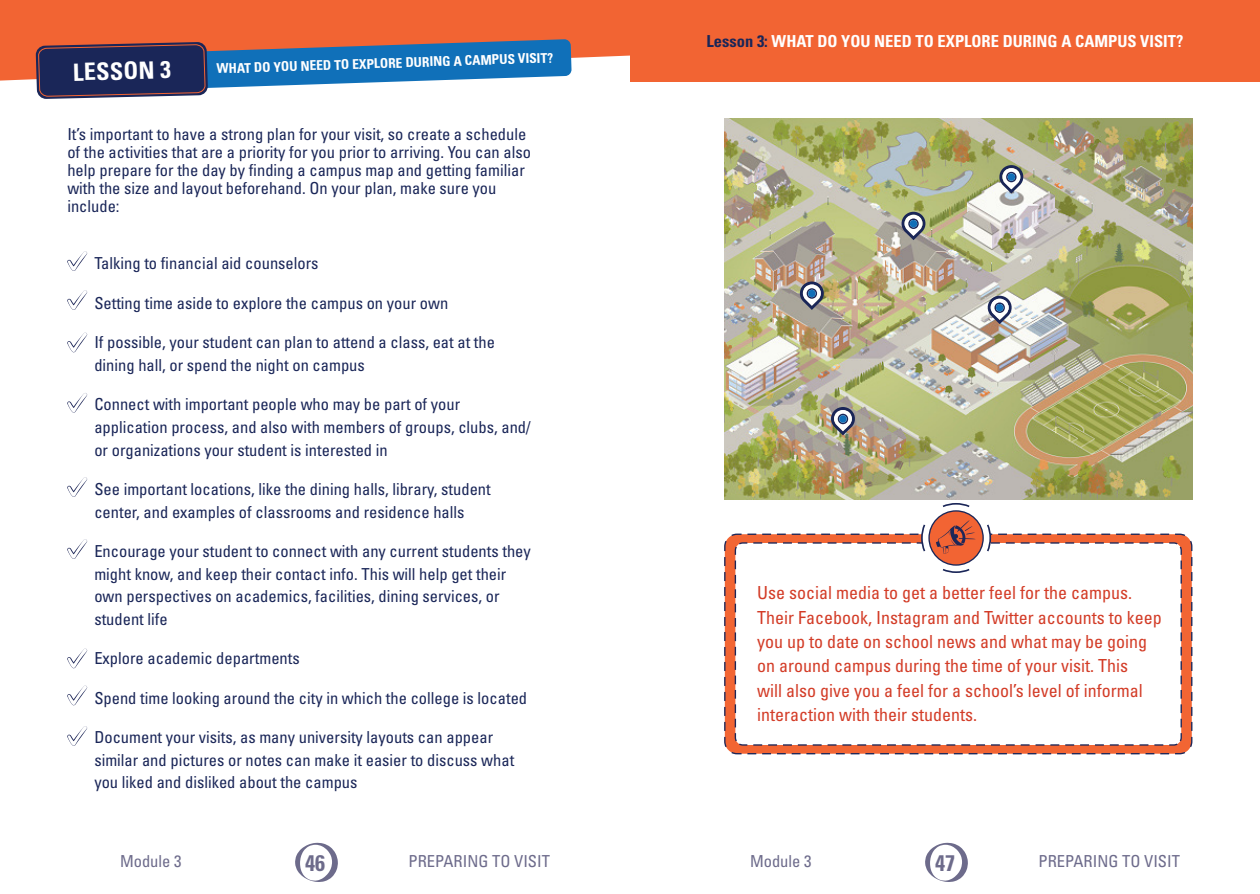
<style>
.page{position:relative;width:1260px;height:894px;background:#fff}
.page>*{position:absolute;margin:0;border:0;box-sizing:border-box;transform-origin:0 0}
.t1{font:700 condensed 24px "Univers";color:#fff}
.t2{font:700 condensed 22.5px "Univers LT Std";color:#6d6b8b}
.t3{font:condensed 18px/24.3px "Univers LT Std";color:#d33c27}
.t4{font:condensed 16.5px/22.5px "Univers LT Std";color:#1a2658}
.t5{font:700 condensed 16.5px "Univers LT Std";color:#fff}
.t6{font:condensed 16.5px "Univers LT Std";color:#6d6b8b}
.t7{font:700 condensed 13.5px "Univers LT Std";color:#fff}
.s1{font-weight:700;font-size:18px;color:#fff}
.s2{color:#1a2658}
</style>
<div class="page">
<svg style="left:295px;top:842px;width:43px;height:39px"></svg>
<svg style="left:925px;top:842px;width:42px;height:39px"></svg>
<div style="left:0;top:0;width:630px;height:81px;background:#f26433"></div>
<svg style="left:36px;top:39px;width:535px;height:60px"></svg>
<div style="left:630px;top:0;width:629px;height:82px;background:#f26433"></div>
<img style="left:724px;top:118px;width:468px;height:381px">
<svg style="left:724px;top:533px;width:468px;height:221px;background:#e5683f"></svg>
<svg style="left:734px;top:541px;width:448px;height:205px"></svg>
<svg style="left:986px;top:295px;width:26px;height:29px"></svg>
<svg style="left:900px;top:212px;width:26px;height:28px"></svg>
<svg style="left:998px;top:165px;width:26px;height:28px"></svg>
<svg style="left:798px;top:281px;width:27px;height:29px"></svg>
<svg style="left:829px;top:407px;width:27px;height:28px"></svg>
<svg style="left:67px;top:251px;width:20px;height:20px"></svg>
<svg style="left:67px;top:290px;width:20px;height:20px"></svg>
<svg style="left:67px;top:332px;width:20px;height:20px"></svg>
<svg style="left:67px;top:393px;width:20px;height:19px"></svg>
<svg style="left:67px;top:477px;width:20px;height:19px"></svg>
<svg style="left:67px;top:539px;width:20px;height:19px"></svg>
<svg style="left:67px;top:648px;width:20px;height:20px"></svg>
<svg style="left:67px;top:685px;width:20px;height:20px"></svg>
<svg style="left:67px;top:726px;width:20px;height:19px"></svg>
<svg style="left:744px;top:503px;width:425px;height:70px"></svg>
<p class="t1" style="left:73px;top:57px;width:99px;rotate:-1deg">LESSON 3</p>
<p class="t7" style="left:216px;top:61px;width:338px;rotate:-2deg">WHAT DO YOU NEED TO EXPLORE DURING A CAMPUS VISIT?</p>
<p class="t4" style="left:67px;top:124px;width:465px;line-height:18px">It’s important to have a strong plan for your visit, so create a schedule of the activities that are a priority for you prior to arriving. You can also help prepare for the day by finding a campus map and getting familiar with the size and layout beforehand. On your plan, make sure you include:</p>
<p class="t4" style="left:67px;top:252px;width:253px"><span class="s1">•</span> Talking to financial aid counselors</p>
<p class="t4" style="left:67px;top:291px;width:382px"><span class="s1">•</span> Setting time aside to explore the campus on your own</p>
<p class="t4" style="left:94px;top:331px;width:402px;text-indent:-27px"><span class="s1">•</span> If possible, your student can plan to attend a class, eat at the dining hall, or spend the night on campus</p>
<p class="t4" style="left:94px;top:393px;width:438px;text-indent:-27px"><span class="s1">•</span> Connect with important people who may be part of your application process, and also with members of groups, clubs, and/ or organizations your student is interested in</p>
<p class="t4" style="left:67px;top:477px;width:425px;text-align:center"><span class="s1">•</span> See important locations, like the dining halls, library, student center, and examples of classrooms and residence halls</p>
<p class="t4" style="left:94px;top:539px;width:438px;text-indent:-27px"><span class="s1">•</span> Encourage your student to connect with any current students they might know, and keep their contact info. This will help get their own perspectives on academics, facilities, dining services, or student life</p>
<p class="t4" style="left:67px;top:646px;width:234px"><span class="s1">•</span> Explore academic departments</p>
<p class="t4" style="left:67px;top:686px;width:461px"><span class="s1">•</span> Spend time looking around the city in which the college is located</p>
<p class="t4" style="left:94px;top:725px;width:421px;text-indent:-27px"><span class="s1">•</span> Document your visits, as many university layouts can appear similar and pictures or notes can make it easier to discuss what you liked and disliked about the campus</p>
<p class="t5" style="left:706px;top:31px;width:478px"><span class="s2">Lesson 3:</span> WHAT DO YOU NEED TO EXPLORE DURING A CAMPUS VISIT?</p>
<p class="t3" style="left:757px;top:580px;width:406px">Use social media to get a better feel for the campus.<br>Their Facebook, Instagram and Twitter accounts to keep you up to date on school news and what may be going on around campus during the time of your visit. This<br>will also give you a feel for a school’s level of informal interaction with their students.</p>
<p class="t6" style="left:120px;top:850px;width:63px">Module 3</p>
<h2 class="t2" style="left:305px;top:849px;width:21px">46</h2>
<p class="t6" style="left:408px;top:850px;width:143px">PREPARING TO VISIT</p>
<p class="t6" style="left:750px;top:850px;width:63px">Module 3</p>
<h2 class="t2" style="left:934px;top:849px;width:21px">47</h2>
<p class="t6" style="left:1038px;top:850px;width:143px">PREPARING TO VISIT</p>
</div>
